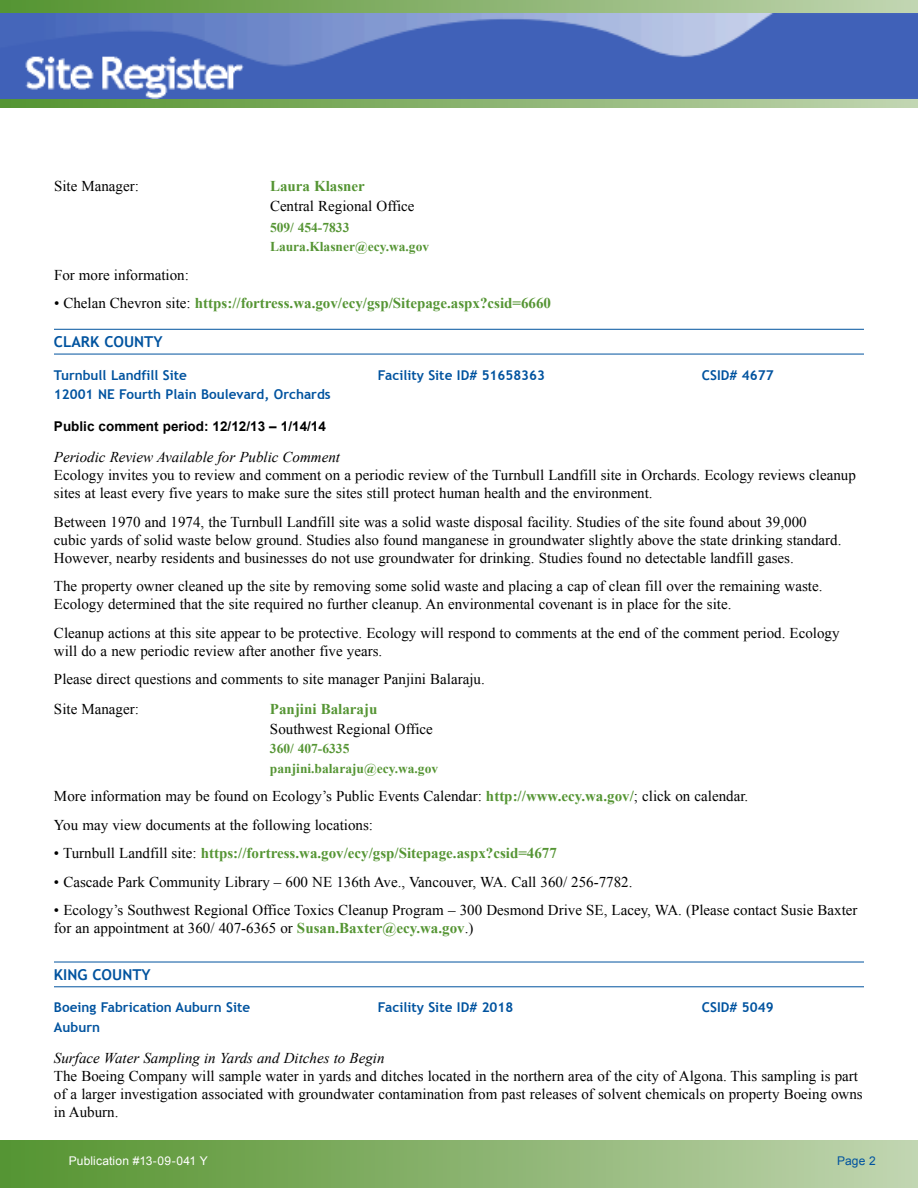
<style>
.page{position:relative;width:918px;height:1188px;background:#fff}
.page>*{position:absolute;margin:0;border:0;box-sizing:border-box;transform-origin:0 0}
.t1{font:15px/18px "Times New Roman";color:#000}
.t2{font:700 15px "Times New Roman";color:#559534}
.t3{font:italic 15px "Times New Roman";color:#000}
.t4{font:700 15px "Trebuchet MS";color:#00539f}
.t5{font:700 13.5px "Trebuchet MS";color:#00539f}
.t6{font:700 13.5px/19.5px "Times New Roman";color:#559534}
.t7{font:700 13.5px "Arial";color:#000}
.t8{font:12px "Arial";letter-spacing:.01em;color:#fff}
.t9{font:12px "Arial";color:#00539f}
.s1{font-weight:400;color:#000}
.s2{font-weight:700;color:#559534}
</style>
<div class="page">
<svg style="left:0;top:0;width:918px;height:13px;background:#89b36e"></svg>
<svg style="left:0;top:99px;width:918px;height:9px;background:#89b36e"></svg>
<img style="left:0;top:13px;width:918px;height:86px">
<hr style="left:54px;top:329px;width:810px;height:1px;background:#00539f">
<hr style="left:54px;top:354px;width:810px;height:1px;background:#00539f">
<hr style="left:54px;top:962px;width:810px;height:1px;background:#00539f">
<hr style="left:54px;top:986px;width:810px;height:1px;background:#00539f">
<div style="left:0;top:1141px;width:918px;height:47px;background:linear-gradient(to right,#54932e,#c0d4af)"></div>
<p class="t1" style="left:54px;top:177px;width:86px">Site Manager:</p>
<p class="t2" style="left:270px;top:176px;width:96px">Laura Klasner</p>
<p class="t1" style="left:270px;top:197px;width:146px">Central Regional Office</p>
<p class="t6" style="left:270px;top:217px;width:161px">509/ 454-7833<br>Laura.Klasner@ecy.wa.gov</p>
<p class="t1" style="left:54px;top:266px;width:136px">For more information:</p>
<p class="t2" style="left:54px;top:293px;width:499px"><span class="s1">• Chelan Chevron site:</span> https://fortress.wa.gov/ecy/gsp/Sitepage.aspx?csid=6660</p>
<p class="t4" style="left:54px;top:332px;width:110px">Clark County</p>
<p class="t5" style="left:54px;top:366px;width:134px">Turnbull Landfill Site</p>
<p class="t5" style="left:378px;top:366px;width:169px">Facility Site ID# 51658363</p>
<p class="t5" style="left:702px;top:366px;width:73px">CSID# 4677</p>
<p class="t5" style="left:54px;top:386px;width:278px">12001 NE Fourth Plain Boulevard, Orchards</p>
<p class="t7" style="left:54px;top:417px;width:273px">Public comment period: 12/12/13 – 1/14/14</p>
<p class="t3" style="left:54px;top:447px;width:288px">Periodic Review Available for Public Comment</p>
<p class="t1" style="left:54px;top:466px;width:803px">Ecology invites you to review and comment on a periodic review of the Turnbull Landfill site in Orchards. Ecology reviews cleanup sites at least every five years to make sure the sites still protect human health and the environment.</p>
<p class="t1" style="left:54px;top:512px;width:789px">Between 1970 and 1974, the Turnbull Landfill site was a solid waste disposal facility. Studies of the site found about 39,000 cubic yards of solid waste below ground. Studies also found manganese in groundwater slightly above the state drinking standard.<br>However, nearby residents and businesses do not use groundwater for drinking. Studies found no detectable landfill gases.</p>
<p class="t1" style="left:54px;top:577px;width:770px">The property owner cleaned up the site by removing some solid waste and placing a cap of clean fill over the remaining waste.<br>Ecology determined that the site required no further cleanup. An environmental covenant is in place for the site.</p>
<p class="t1" style="left:54px;top:623px;width:787px">Cleanup actions at this site appear to be protective. Ecology will respond to comments at the end of the comment period. Ecology will do a new periodic review after another five years.</p>
<p class="t1" style="left:54px;top:664px;width:432px;line-height:30px">Please direct questions and comments to site manager Panjini Balaraju.<br>Site Manager:</p>
<p class="t2" style="left:270px;top:699px;width:109px">Panjini Balaraju</p>
<p class="t1" style="left:270px;top:719px;width:164px">Southwest Regional Office</p>
<p class="t6" style="left:270px;top:738px;width:170px">360/ 407-6335 panjini.balaraju@ecy.wa.gov</p>
<p class="t1" style="left:54px;top:782px;width:696px;line-height:28.5px">More information may be found on Ecology’s Public Events Calendar: <span class="s2">http://www.ecy.wa.gov/</span>; click on calendar.<br>You may view documents at the following locations:</p>
<p class="t2" style="left:54px;top:843px;width:504px"><span class="s1">• Turnbull Landfill site:</span> https://fortress.wa.gov/ecy/gsp/Sitepage.aspx?csid=4677</p>
<p class="t1" style="left:54px;top:872px;width:580px">• Cascade Park Community Library – 600 NE 136th Ave., Vancouver, WA. Call 360/ 256-7782.</p>
<p class="t1" style="left:54px;top:901px;width:805px">• Ecology’s Southwest Regional Office Toxics Cleanup Program – 300 Desmond Drive SE, Lacey, WA. (Please contact Susie Baxter for an appointment at 360/ 407-6365 or <span class="s2">Susan.Baxter@ecy.wa.gov</span>.)</p>
<p class="t4" style="left:54px;top:965px;width:98px">KING County</p>
<p class="t5" style="left:54px;top:999px;width:198px">Boeing Fabrication Auburn Site</p>
<p class="t5" style="left:378px;top:999px;width:137px">Facility Site ID# 2018</p>
<p class="t5" style="left:702px;top:999px;width:73px">CSID# 5049</p>
<p class="t5" style="left:54px;top:1019px;width:48px">Auburn</p>
<p class="t3" style="left:54px;top:1048px;width:332px">Surface Water Sampling in Yards and Ditches to Begin</p>
<p class="t1" style="left:54px;top:1067px;width:810px">The Boeing Company will sample water in yards and ditches located in the northern area of the city of Algona. This sampling is part of a larger investigation associated with groundwater contamination from past releases of solvent chemicals on property Boeing owns in Auburn.</p>
<p class="t8" style="left:69px;top:1153px;width:141px">Publication #13-09-041 Y</p>
<p class="t9" style="left:837px;top:1153px;width:40px">Page 2</p>
</div>
